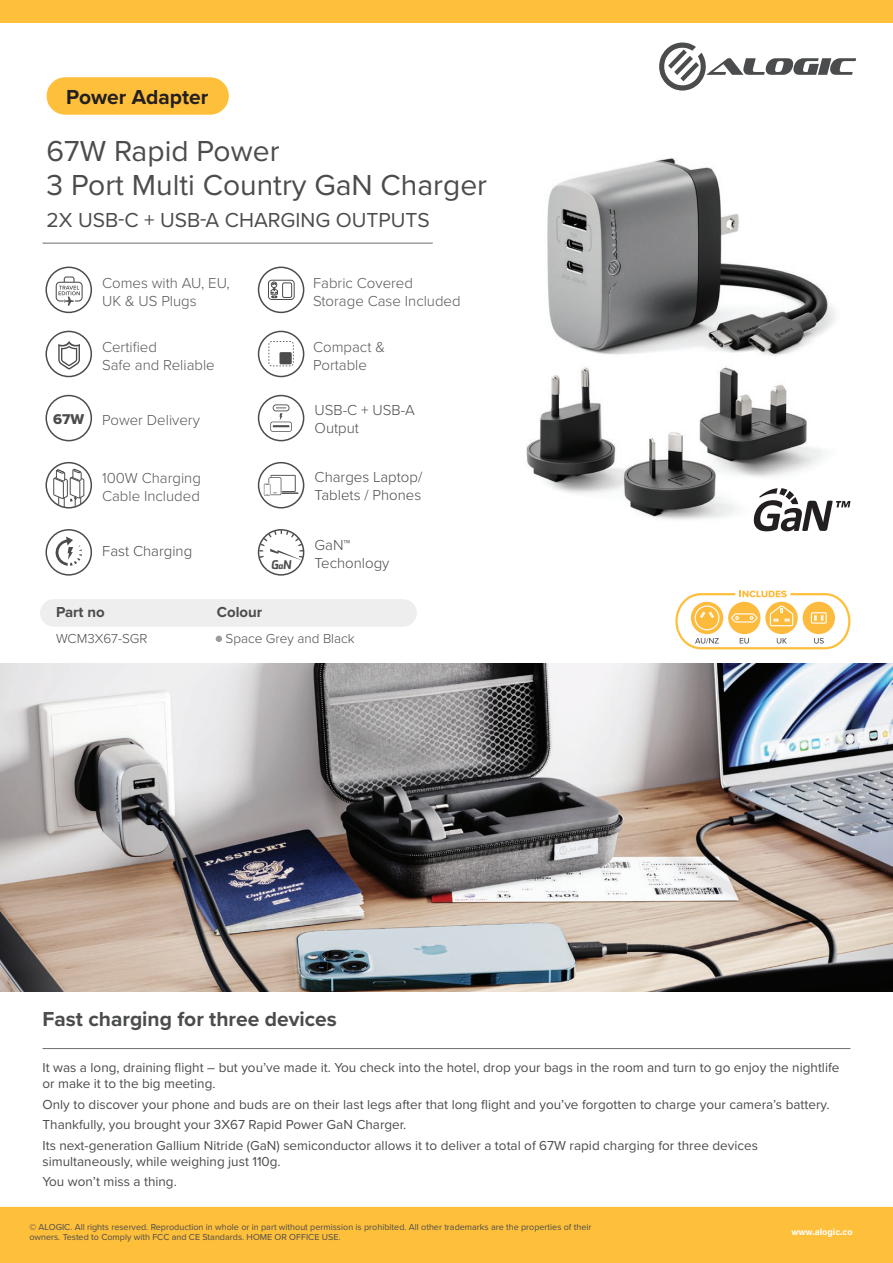
<style>
.page{position:relative;width:893px;height:1263px;background:#fff}
.page>*{position:absolute;margin:0;border:0;box-sizing:border-box;transform-origin:0 0}
.t1{font:30px/34.3px "Proxima Nova";color:#4b4c4d}
.t2{font:21px "Proxima Nova";color:#4b4c4d}
.t3{font:700 21px "Proxima Nova";color:#4b4c4d}
.t4{font:700 21px "Proxima Nova";color:#231f20}
.t5{font:300 15px/18px "Proxima Nova";color:#57585a}
.t6{font:300 15px/18px "Proxima Nova";color:#4b4c4d}
.t7{font:700 15px "Proxima Nova";color:#4b4c4d}
.t8{font:14.7px "Proxima Nova Extrabld";color:#4b4c4d}
.t9{font:13.5px/20.4px "Proxima Nova";color:#4b4c4d}
.t10{font:300 13.5px "Proxima Nova";color:#4b4c4d}
.t11{font:italic 900 12.9px "Axia";color:#4b4c4d}
.t12{font:9px/10.8px "Proxima Nova";color:#4b4c4d}
.t13{font:700 9px "Acumin Pro";color:#fff}
.s1{font-weight:400}
.s2{font-size:9.75px}
</style>
<div class="page">
<div style="left:0;top:1207px;width:893px;height:56px;background:#febf3b"></div>
<div style="left:0;top:0;width:893px;height:22px;background:#febf3b"></div>
<img style="left:526px;top:158px;width:325px;height:364px">
<hr style="left:43px;top:243px;width:390px;height:1px;background:#6c6d70">
<svg style="left:659px;top:42px;width:197px;height:49px"></svg>
<div style="left:258px;top:267px;width:46px;height:46px;border:2px solid #4b4c4d;border-radius:50%"></div>
<div style="left:45px;top:267px;width:47px;height:46px;border:2px solid #4b4c4d;border-radius:50%"></div>
<div style="left:258px;top:529px;width:46px;height:47px;border:2px solid #4b4c4d;border-radius:50%"></div>
<div style="left:45px;top:529px;width:47px;height:47px;border:2px solid #4b4c4d;border-radius:50%"></div>
<div style="left:258px;top:462px;width:46px;height:46px;border:2px solid #4b4c4d;border-radius:50%"></div>
<div style="left:45px;top:462px;width:47px;height:46px;border:2px solid #4b4c4d;border-radius:50%"></div>
<div style="left:258px;top:395px;width:46px;height:46px;border:2px solid #4b4c4d;border-radius:50%"></div>
<div style="left:45px;top:395px;width:47px;height:46px;border:2px solid #4b4c4d;border-radius:50%"></div>
<div style="left:258px;top:331px;width:46px;height:46px;border:2px solid #4b4c4d;border-radius:50%"></div>
<div style="left:45px;top:331px;width:47px;height:46px;border:2px solid #4b4c4d;border-radius:50%"></div>
<svg style="left:53px;top:469px;width:32px;height:39px"></svg>
<svg style="left:264px;top:475px;width:34px;height:21px"></svg>
<svg style="left:58px;top:341px;width:22px;height:29px"></svg>
<svg style="left:55px;top:537px;width:27px;height:29px"></svg>
<svg style="left:259px;top:530px;width:44px;height:30px"></svg>
<svg style="left:268px;top:341px;width:26px;height:25px"></svg>
<div style="left:279px;top:352px;width:13px;height:12px;background:#4b4c4d;border-radius:2px"></div>
<div style="left:41px;top:600px;width:375px;height:26px;background:#eeeeef;border-radius:13px"></div>
<div style="left:40px;top:599px;width:377px;height:28px;border:2px solid #eeeeef;border-radius:13px"></div>
<svg style="left:216px;top:636px;width:6px;height:6px"></svg>
<img style="left:0;top:664px;width:893px;height:327px">
<hr style="left:43px;top:1048px;width:807px;height:1px;background:#6c6d70">
<div style="left:47px;top:77px;width:182px;height:38px;background:#febf3b;border-radius:19px"></div>
<svg style="left:754px;top:488px;width:96px;height:43px"></svg>
<svg style="left:56px;top:276px;width:27px;height:30px"></svg>
<div style="left:268px;top:280px;width:27px;height:20px;border:1px solid #4b4c4d;border-radius:3px"></div>
<div style="left:282px;top:283px;width:10px;height:15px;border:1px solid #4b4c4d;border-radius:2px"></div>
<svg style="left:271px;top:282px;width:7px;height:17px"></svg>
<svg style="left:270px;top:404px;width:22px;height:28px"></svg>
<svg style="left:675px;top:591px;width:176px;height:59px"></svg>
<h2 class="t4" style="left:66px;top:82px;width:144px">Power Adapter</h2>
<h1 class="t1" style="left:47px;top:132px;width:442px">67W Rapid Power<br>3 Port Multi Country GaN Charger</h1>
<h2 class="t2" style="left:47px;top:205px;width:385px">2X USB-C + USB-A CHARGING OUTPUTS</h2>
<p class="t5" style="left:102px;top:273px;width:129px">Comes with AU, EU,<br>UK &amp; US Plugs</p>
<p class="t5" style="left:313px;top:273px;width:149px">Fabric Covered<br>Storage Case Included</p>
<p class="t8" style="left:53px;top:408px;width:33px">67W</p>
<p class="t5" style="left:102px;top:337px;width:114px">Certified<br>Safe and Reliable</p>
<p class="t5" style="left:102px;top:410px;width:99px">Power Delivery</p>
<p class="t5" style="left:102px;top:468px;width:100px">100W Charging<br>Cable Included</p>
<p class="t6" style="left:102px;top:542px;width:92px">Fast Charging</p>
<p class="t5" style="left:313px;top:337px;width:73px">Compact &amp;<br>Portable</p>
<p class="t6" style="left:315px;top:400px;width:102px">USB-C + USB-A<br>Output</p>
<p class="t6" style="left:315px;top:467px;width:109px">Charges Laptop/<br>Tablets / Phones</p>
<p class="t6" style="left:315px;top:535px;width:37px">GaN<span class="s1">™</span></p>
<p class="t11" style="left:271px;top:556px;width:22px">G<span class="s2">a</span>N</p>
<p class="t6" style="left:315px;top:553px;width:76px">Techonlogy</p>
<p class="t7" style="left:56px;top:601px;width:50px">Part no</p>
<p class="t7" style="left:217px;top:601px;width:47px">Colour</p>
<p class="t10" style="left:56px;top:629px;width:93px">WCM3X67-SGR</p>
<p class="t10" style="left:226px;top:629px;width:131px">Space Grey and Black</p>
<h2 class="t3" style="left:43px;top:1003px;width:296px">Fast charging for three devices</h2>
<p class="t9" style="left:43px;top:1059px;width:798px;line-height:16.2px">It was a long, draining flight – but you’ve made it. You check into the hotel, drop your bags in the room and turn to go enjoy the nightlife or make it to the big meeting.</p>
<p class="t9" style="left:43px;top:1093px;width:788px">Only to discover your phone and buds are on their last legs after that long flight and you’ve forgotten to charge your camera’s battery.<br>Thankfully, you brought your 3X67 Rapid Power GaN Charger.<br>Its next-generation Gallium Nitride (GaN) semiconductor allows it to deliver a total of 67W rapid charging for three devices</p>
<p class="t9" style="left:43px;top:1151px;width:240px">simultaneously, while weighing just 110g.<br>You won’t miss a thing.</p>
<p class="t12" style="left:29px;top:1221px;width:564px">© ALOGIC. All rights reserved. Reproduction in whole or in part without permission is prohibited. All other trademarks are the properties of their owners. Tested to Comply with FCC and CE Standards. HOME OR OFFICE USE.</p>
<p class="t13" style="left:791px;top:1225px;width:63px">www.alogic.co</p>
</div>
